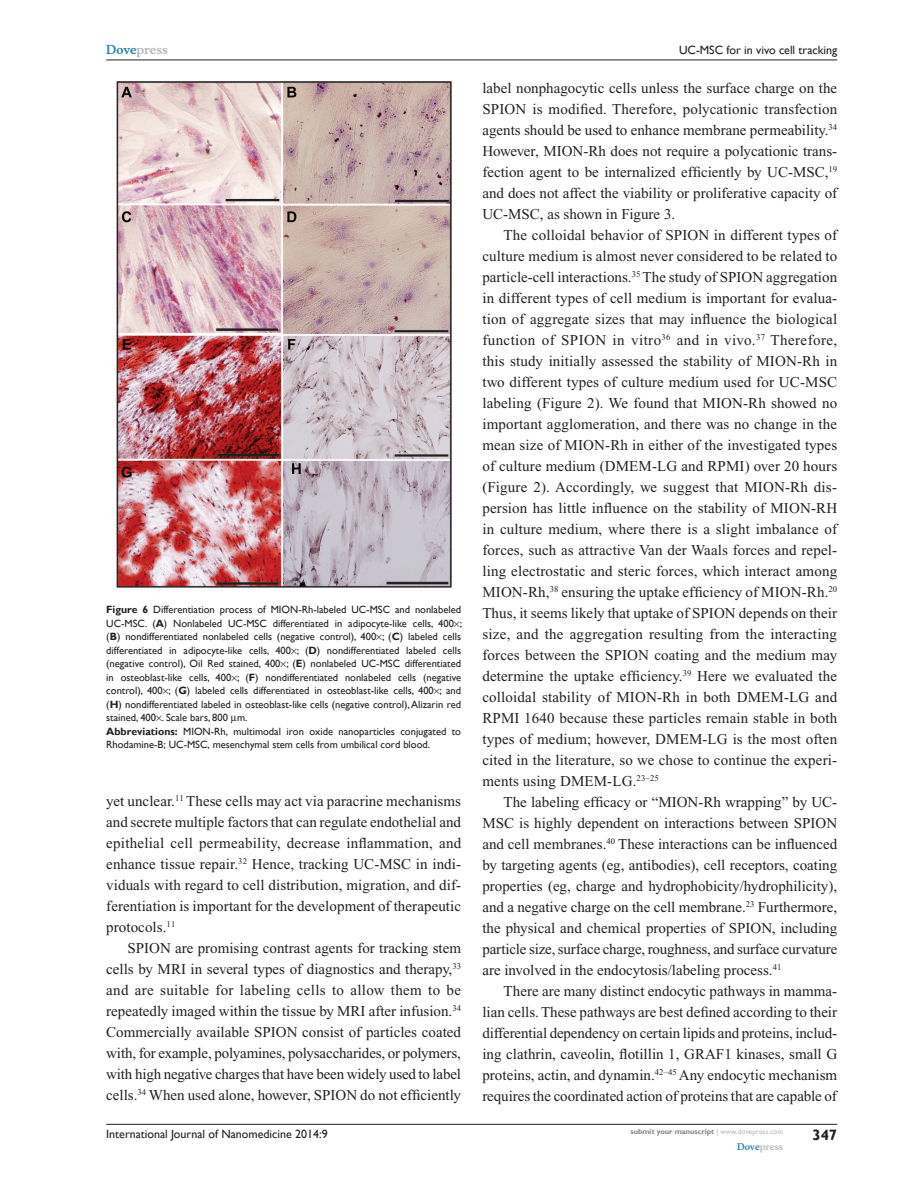
<style>
.page{position:relative;width:918px;height:1188px;background:#fff}
.page>*{position:absolute;margin:0;border:0;box-sizing:border-box;transform-origin:0 0}
.Tx{font:15px/21px "Times New Roman";color:#231f20;text-align:justify}
.TxF{font:15px/21px "Times New Roman";letter-spacing:.005em;color:#231f20;text-align:justify}
.t1{font:700 15px "Gill Sans";color:#231f20}
.t2{font:12px "Gill Sans";color:#231f20}
.t3{font:700 12px "Musee";color:#b8b9bc}
.FC{font:10.5px/13.5px "Gill Sans";color:#231f20;text-align:justify}
.TSNRI{font:10.5px/13.5px "Gill Sans";color:#231f20}
.t4{font:700 9px "Musee";color:#b8b9bc}
.t5{font:700 7.5px "Gill Sans";color:#808285}
.s1{color:#3485ae}
.s2{font-weight:700}
.s3{font-weight:400;color:#b8b9bc}
</style>
<div class="page">
<hr style="left:106px;top:1124px;width:731px;height:1px;background:#231f20">
<hr style="left:106px;top:60px;width:731px;height:1px;background:#231f20">
<img style="left:116px;top:81px;width:335px;height:507px">
<p class="t3" style="left:106px;top:43px;width:63px"><span class="s1">Dove</span>press</p>
<p class="FC" style="left:106px;top:603px;width:357px"><span class="s2">Figure 6</span> Differentiation process of MION-Rh-labeled UC-MSC and nonlabeled UC-MSC. (<span class="s2">A</span>) Nonlabeled UC-MSC differentiated in adipocyte-like cells, 400 ; (<span class="s2">B</span>) nondifferentiated nonlabeled cells (negative control), 400 ; (<span class="s2">C</span>) labeled cells differentiated in adipocyte-like cells, 400 ; (<span class="s2">D</span>) nondifferentiated labeled cells (negative control), Oil Red stained, 400 ; (<span class="s2">E</span>) nonlabeled UC-MSC differentiated in osteoblast-like cells, 400 ; (<span class="s2">F</span>) nondifferentiated nonlabeled cells (negative control), 400 ; (<span class="s2">G</span>) labeled cells differentiated in osteoblast-like cells, 400 ; and (<span class="s2">H</span>) nondifferentiated labeled in osteoblast-like cells (negative control), Alizarin red stained, 400 . Scale bars, 800 m.</p>
<p class="TSNRI" style="left:106px;top:725px;width:356px"><span class="s2">Abbreviations:</span> MION-Rh, multimodal iron oxide nanoparticles conjugated to<br>Rhodamine-B; UC-MSC, mesenchymal stem cells from umbilical cord blood.</p>
<p class="TxF" style="left:106px;top:791px;width:357px">yet unclear.<sup>11</sup> These cells may act via paracrine mechanisms and secrete multiple factors that can regulate endothelial and epithelial cell permeability, decrease inflammation, and enhance tissue repair.<sup>32</sup> Hence, tracking UC-MSC in indi&shy;viduals with regard to cell distribution, migration, and dif&shy;ferentiation is important for the development of therapeutic protocols.<sup>11</sup></p>
<p class="Tx" style="left:106px;top:938px;width:356px;text-indent:21px">SPION are promising contrast agents for tracking stem cells by MRI in several types of diagnostics and therapy,<sup>33 </sup>and are suitable for labeling cells to allow them to be repeatedly imaged within the tissue by MRI after infusion.<sup>34<br></sup>Commercially available SPION consist of particles coated with, for example, polyamines, polysaccharides, or polymers, with high negative charges that have been widely used to label cells.<sup>34</sup> When used alone, however, SPION do not efficiently</p>
<p class="t2" style="left:679px;top:43px;width:160px">UC-MSC for in vivo cell tracking</p>
<p class="Tx" style="left:482px;top:77px;width:356px">label nonphagocytic cells unless the surface charge on the SPION is modified. Therefore, polycationic transfection agents should be used to enhance membrane permeability.<sup>34<br></sup>However, MION-Rh does not require a polycationic trans&shy;fection agent to be internalized efficiently by UC-MSC,<sup>19 </sup>and does not affect the viability or proliferative capacity of UC-MSC, as shown in Figure 3.</p>
<p class="Tx" style="left:482px;top:224px;width:356px;text-indent:21px">The colloidal behavior of SPION in different types of culture medium is almost never considered to be related to particle-cell interactions.<sup>35</sup> The study of SPION aggregation in different types of cell medium is important for evalua&shy;tion of aggregate sizes that may influence the biological function of SPION in vitro<sup>36</sup> and in vivo.<sup>37</sup> Therefore, this study initially assessed the stability of MION-Rh in two different types of culture medium used for UC-MSC labeling (Figure 2). We found that MION-Rh showed no important agglomeration, and there was no change in the mean size of MION-Rh in either of the investigated types of culture medium (DMEM-LG and RPMI) over 20 hours (Figure 2). Accordingly, we suggest that MION-Rh dis&shy;persion has little influence on the stability of MION-RH in culture medium, where there is a slight imbalance of forces, such as attractive Van der Waals forces and repel&shy;ling electrostatic and steric forces, which interact among MION-Rh,<sup>38</sup> ensuring the uptake efficiency of MION-Rh.<sup>20<br></sup>Thus, it seems likely that uptake of SPION depends on their size, and the aggregation resulting from the interacting forces between the SPION coating and the medium may determine the uptake efficiency.<sup>39</sup> Here we evaluated the colloidal stability of MION-Rh in both DMEM-LG and RPMI 1640 because these particles remain stable in both types of medium; however, DMEM-LG is the most often cited in the literature, so we chose to continue the experi&shy;ments using DMEM-LG.<sup>23–25</sup></p>
<p class="Tx" style="left:482px;top:791px;width:356px;text-indent:21px">The labeling efficacy or “MION-Rh wrapping” by UC-MSC is highly dependent on interactions between SPION and cell membranes.<sup>40</sup> These interactions can be influenced by targeting agents (eg, antibodies), cell receptors, coating properties (eg, charge and hydrophobicity/hydrophilicity), and a negative charge on the cell membrane.<sup>23</sup> Furthermore, the physical and chemical properties of SPION, including particle size, surface charge, roughness, and surface curvature are involved in the endocytosis/labeling process.<sup>41</sup></p>
<p class="Tx" style="left:482px;top:980px;width:356px;text-indent:21px">There are many distinct endocytic pathways in mamma&shy;lian cells. These pathways are best defined according to their differential dependency on certain lipids and proteins, includ&shy;ing clathrin, caveolin, flotillin 1, GRAF1 kinases, small G proteins, actin, and dynamin.<sup>42–45</sup> Any endocytic mechanism requires the coordinated action of proteins that are capable of</p>
<p class="t2" style="left:106px;top:1127px;width:223px">International Journal of Nanomedicine 2014:9</p>
<p class="t5" style="left:631px;top:1127px;width:154px">submit your manuscript <span class="s3">| www.dovepress.com</span></p>
<p class="t4" style="left:737px;top:1141px;width:48px"><span class="s1">Dove</span>press</p>
<p class="t1" style="left:812px;top:1126px;width:26px">347</p>
</div>
